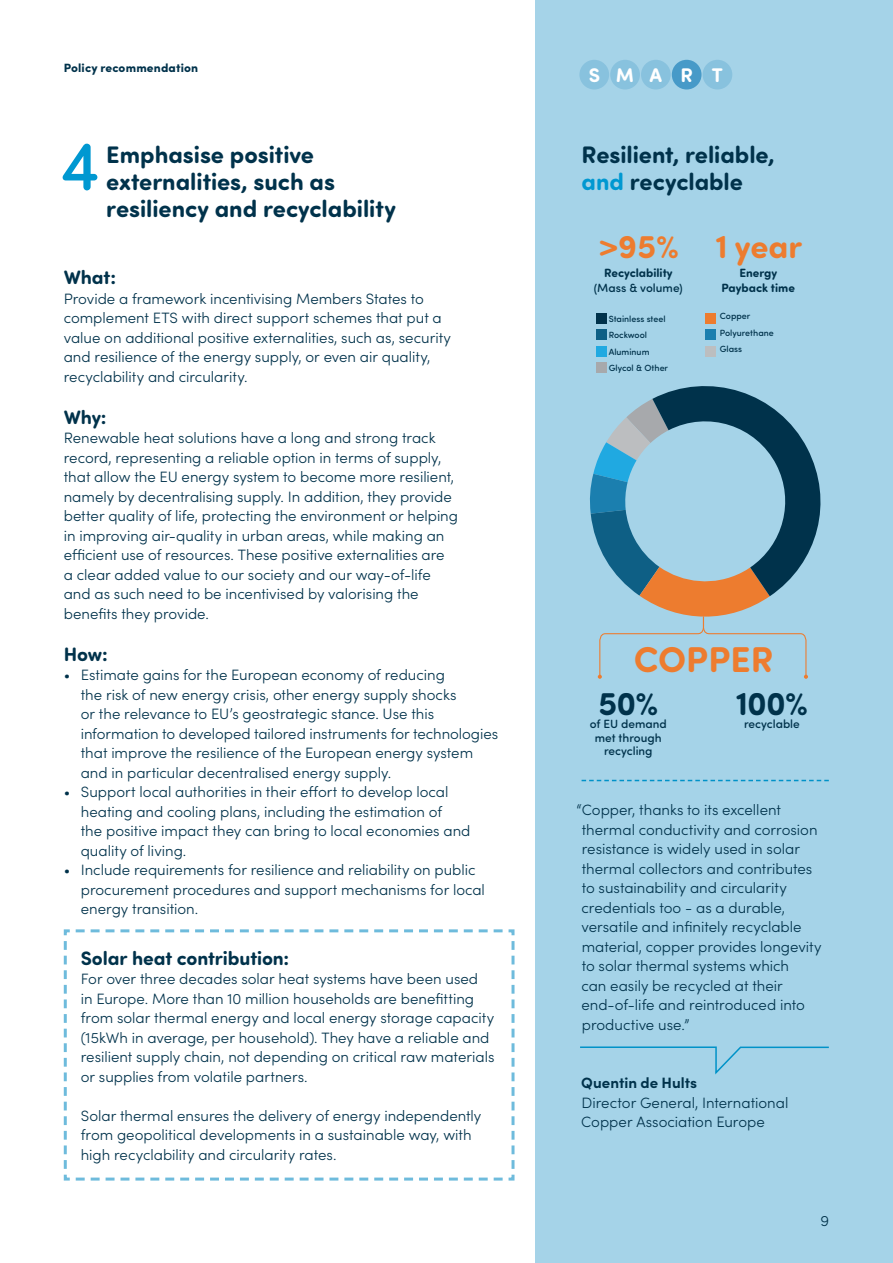
<style>
.page{position:relative;width:893px;height:1263px;background:#fff}
.page>*{position:absolute;margin:0;border:0;box-sizing:border-box;transform-origin:0 0}
.t1{font:500 70.65px "Sofia Pro Soft";color:#0098d1}
.t2{font:700 36px "Sofia Pro Soft";color:#ed7c2f}
.t3{font:700 33px "Sofia Pro Soft";color:#ed7c2f}
.t4{font:700 33px "Sofia Pro Soft";color:#00324b}
.t5{font:700 24px/27px "Sofia Pro Soft";color:#00324b}
.t6{font:700 19.8px "Sofia Pro Soft";color:#fff}
.t7{font:700 19.5px "Sofia Pro Soft";letter-spacing:-.005em;color:#00324b}
.t8{font:300 15px/19.5px "Sofia Pro";color:#00324b}
.t9{font:700 15px "Sofia Pro";color:#00324b}
.t10{font:500 12px/13.5px "Sofia Pro Soft";color:#00324b;text-align:center}
.t11{font:700 12px/14.4px "Sofia Pro Soft";color:#00324b;text-align:center}
.t12{font:900 12px "Sofia Pro";letter-spacing:.01em;color:#00324b}
.t13{font:500 9px/16.5px "Sofia Pro Soft";color:#00324b}
.s1{color:#0098d1}
</style>
<div class="page">
<div style="left:536px;top:0;width:357px;height:1263px;background:#a5d3e8"></div>
<svg style="left:580px;top:1046px;width:249px;height:29px"></svg>
<svg style="left:582px;top:780px;width:247px;height:1px"></svg>
<svg style="left:590px;top:370px;width:231px;height:309px"></svg>
<div style="left:596px;top:313px;width:10px;height:10px;background:#00324b"></div>
<div style="left:705px;top:313px;width:10px;height:10px;background:#ed7c2f"></div>
<div style="left:596px;top:329px;width:10px;height:11px;background:#0e5f85"></div>
<div style="left:596px;top:346px;width:10px;height:11px;background:#20a9e1"></div>
<div style="left:596px;top:362px;width:10px;height:11px;background:#a7a9ac"></div>
<div style="left:705px;top:329px;width:10px;height:11px;background:#1b7faf"></div>
<div style="left:705px;top:346px;width:10px;height:11px;background:#bcbec0"></div>
<div style="left:579px;top:60px;width:30px;height:29px;background:#88c2de;border-radius:50%"></div>
<div style="left:610px;top:60px;width:30px;height:29px;background:#88c2de;border-radius:50%"></div>
<div style="left:641px;top:60px;width:30px;height:29px;background:#88c2de;border-radius:50%"></div>
<div style="left:672px;top:60px;width:29px;height:29px;background:#479ac8;border-radius:50%"></div>
<div style="left:703px;top:60px;width:29px;height:29px;background:#88c2de;border-radius:50%"></div>
<svg style="left:63px;top:929px;width:452px;height:252px"></svg>
<p class="t12" style="left:64px;top:59px;width:136px">Policy recommendation</p>
<h3 class="t6" style="left:589px;top:60px;width:136px">S M A R T</h3>
<h1 class="t1" style="left:61px;top:114px;width:41px">4</h1>
<h3 class="t5" style="left:582px;top:139px;width:195px">Resilient, reliable, <span class="s1">and</span> recyclable</h3>
<h3 class="t5" style="left:106px;top:139px;width:291px">Emphasise positive externalities, such as resiliency and recyclability</h3>
<h3 class="t7" style="left:64px;top:263px;width:54px">What:</h3>
<p class="t8" style="left:64px;top:288px;width:389px">Provide a framework incentivising Members States to complement ETS with direct support schemes that put a value on additional positive externalities, such as, security and resilience of the energy supply, or even air quality, recyclability and circularity.</p>
<h3 class="t7" style="left:64px;top:403px;width:44px">Why:</h3>
<p class="t8" style="left:64px;top:427px;width:396px">Renewable heat solutions have a long and strong track record, representing a reliable option in terms of supply, that allow the EU energy system to become more resilient, namely by decentralising supply. In addition, they provide better quality of life, protecting the environment or helping in improving air-quality in urban areas, while making an efficient use of resources. These positive externalities are<br>a clear added value to our society and our way-of-life and as such need to be incentivised by valorising the benefits they provide.</p>
<h3 class="t7" style="left:64px;top:640px;width:46px">How:</h3>
<p class="t8" style="left:81px;top:664px;width:419px;text-indent:-17px">• Estimate gains for the European economy of reducing<br>the risk of new energy crisis, other energy supply shocks<br>or the relevance to EU’s geostrategic stance. Use this information to developed tailored instruments for technologies that improve the resilience of the European energy system and in particular decentralised energy supply.</p>
<p class="t8" style="left:81px;top:781px;width:391px;text-indent:-17px">• Support local authorities in their effort to develop local heating and cooling plans, including the estimation of<br>the positive impact they can bring to local economies and quality of living.</p>
<p class="t8" style="left:81px;top:859px;width:406px;text-indent:-17px">• Include requirements for resilience and reliability on public procurement procedures and support mechanisms for local energy transition.</p>
<h3 class="t7" style="left:81px;top:944px;width:210px">Solar heat contribution:</h3>
<p class="t8" style="left:81px;top:968px;width:415px">For over three decades solar heat systems have been used<br>in Europe. More than 10 million households are benefitting from solar thermal energy and local energy storage capacity (15kWh in average, per household). They have a reliable and resilient supply chain, not depending on critical raw materials or supplies from volatile partners.</p>
<p class="t8" style="left:81px;top:1105px;width:402px">Solar thermal ensures the delivery of energy independently from geopolitical developments in a sustainable way, with high recyclability and circularity rates.</p>
<h3 class="t3" style="left:598px;top:223px;width:83px">&gt;95%</h3>
<p class="t11" style="left:604px;top:265px;width:70px">Recyclability</p>
<p class="t10" style="left:594px;top:280px;width:90px">(Mass &amp; volume)</p>
<h3 class="t3" style="left:715px;top:223px;width:88px">1 year</h3>
<p class="t11" style="left:721px;top:265px;width:75px">Energy<br>Payback time</p>
<p class="t13" style="left:609px;top:310px;width:61px">Stainless steel<br>Rockwool<br>Aluminum<br>Glycol &amp; Other</p>
<p class="t13" style="left:720px;top:307px;width:55px">Copper<br>Polyurethane<br>Glass</p>
<h2 class="t2" style="left:634px;top:633px;width:141px">COPPER</h2>
<h3 class="t4" style="left:736px;top:679px;width:74px">100%</h3>
<p class="t10" style="left:744px;top:716px;width:57px">recyclable</p>
<h3 class="t4" style="left:598px;top:679px;width:61px">50%</h3>
<p class="t10" style="left:590px;top:716px;width:79px">of EU demand met through recycling</p>
<p class="t8" style="left:581px;top:799px;width:242px;text-indent:-5px">“Copper, thanks to its excellent thermal conductivity and corrosion resistance is widely used in solar thermal collectors and contributes to sustainability and circularity credentials too - as a durable, versatile and infinitely recyclable material, copper provides longevity to solar thermal systems which<br>can easily be recycled at their end-of-life and reintroduced into productive use.”</p>
<p class="t9" style="left:581px;top:1071px;width:117px">Quentin de Hults</p>
<p class="t8" style="left:581px;top:1092px;width:209px">Director General, International<br>Copper Association Europe</p>
<p class="t8" style="left:820px;top:1210px;width:10px">9</p>
</div>
